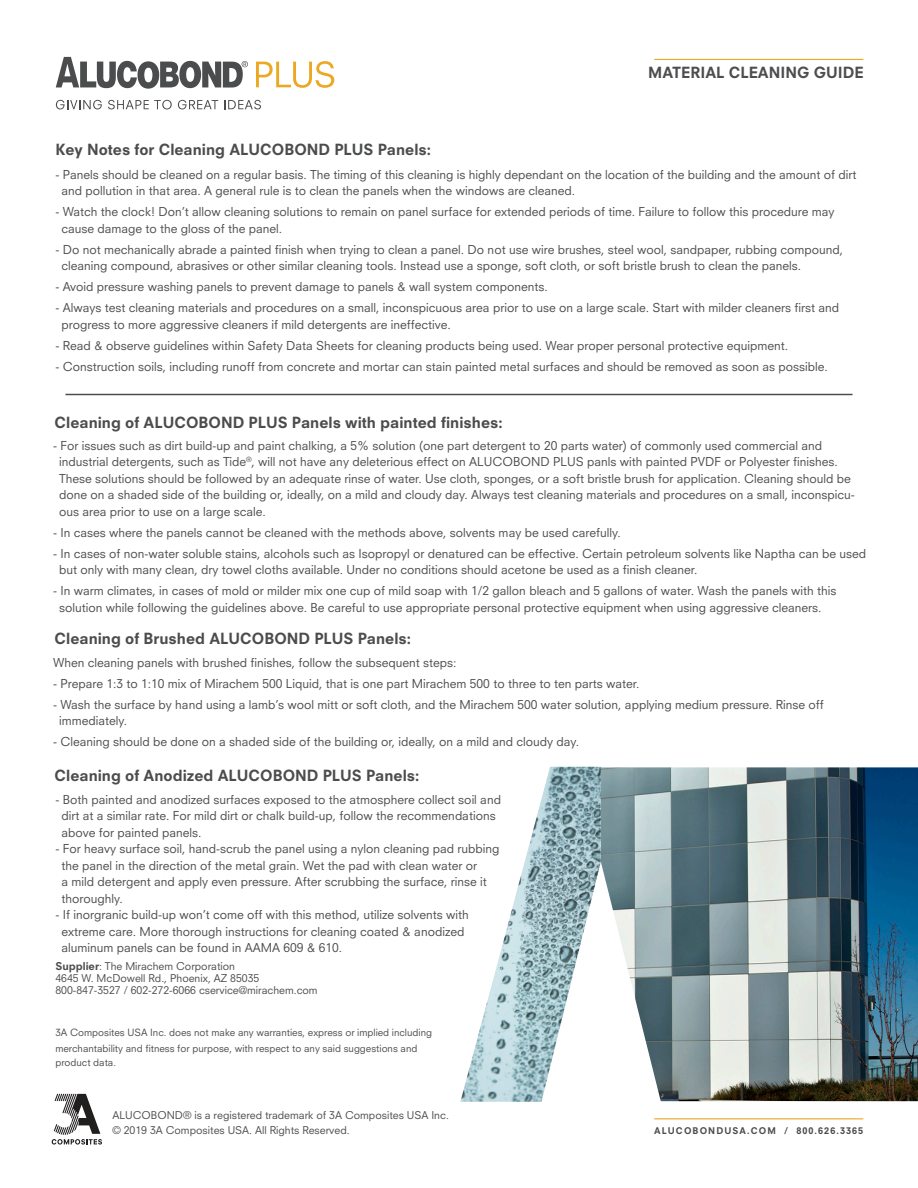
<style>
.page{position:relative;width:918px;height:1188px;background:#fff}
.page>*{position:absolute;margin:0;border:0;box-sizing:border-box;transform-origin:0 0}
.t1{font:800 15px "Neuzeit SLT Std";color:#4b4c4d}
.t2{font:800 15px "Neuzeit SLT Std";color:#4d4c4f}
.t3{font:12px/16.5px "Neuzeit SLT Std";color:#4d4c4f}
.t4{font:10.5px/15px "Neuzeit SLT Std";color:#4d4c4f}
.t5{font:9.75px/16.5px "Neuzeit SLT Std";color:#4d4c4f}
.t6{font:800 9px "Neuzeit SLT Std";letter-spacing:.12em;color:#4b4c4d}
.s1{font-weight:800}
</style>
<div class="page">
<svg style="left:52px;top:1094px;width:50px;height:51px"></svg>
<hr style="left:654px;top:59px;width:209px;height:1px;background:#eba820">
<svg style="left:56px;top:57px;width:192px;height:32px"></svg>
<svg style="left:256px;top:61px;width:78px;height:27px"></svg>
<svg style="left:56px;top:100px;width:46px;height:9px"></svg>
<svg style="left:108px;top:100px;width:64px;height:9px"></svg>
<svg style="left:178px;top:100px;width:40px;height:9px"></svg>
<svg style="left:224px;top:100px;width:37px;height:9px"></svg>
<hr style="left:654px;top:1118px;width:209px;height:1px;background:#eba820">
<img style="left:460px;top:767px;width:458px;height:335px">
<hr style="left:65px;top:394px;width:788px;height:1px;background:#4d4c4f">
<p class="t1" style="left:55px;top:140px;width:377px">Key Notes for Cleaning ALUCOBOND PLUS Panels:</p>
<p class="t2" style="left:648px;top:63px;width:217px">MATERIAL CLEANING GUIDE</p>
<p class="t3" style="left:61px;top:166px;width:797px;text-indent:-6px">- Panels should be cleaned on a regular basis. The timing of this cleaning is highly dependant on the location of the building and the amount of dirt and pollution in that area. A general rule is to clean the panels when the windows are cleaned.</p>
<p class="t3" style="left:61px;top:203px;width:775px;text-indent:-6px">- Watch the clock! Don’t allow cleaning solutions to remain on panel surface for extended periods of time. Failure to follow this procedure may cause damage to the gloss of the panel.</p>
<p class="t3" style="left:61px;top:241px;width:783px;text-indent:-6px">- Do not mechanically abrade a painted finish when trying to clean a panel. Do not use wire brushes, steel wool, sandpaper, rubbing compound, cleaning compound, abrasives or other similar cleaning tools. Instead use a sponge, soft cloth, or soft bristle brush to clean the panels.</p>
<p class="t3" style="left:55px;top:278px;width:494px">- Avoid pressure washing panels to prevent damage to panels &amp; wall system components.</p>
<p class="t3" style="left:61px;top:299px;width:779px;text-indent:-6px">- Always test cleaning materials and procedures on a small, inconspicuous area prior to use on a large scale. Start with milder cleaners first and progress to more aggressive cleaners if mild detergents are ineffective.</p>
<p class="t3" style="left:55px;top:337px;width:734px">- Read &amp; observe guidelines within Safety Data Sheets for cleaning products being used. Wear proper personal protective equipment.</p>
<p class="t3" style="left:55px;top:358px;width:774px">- Construction soils, including runoff from concrete and mortar can stain painted metal surfaces and should be removed as soon as possible.</p>
<p class="t1" style="left:55px;top:413px;width:450px">Cleaning of ALUCOBOND PLUS Panels with painted finishes:</p>
<p class="t3" style="left:59px;top:437px;width:797px;text-indent:-6px">- For issues such as dirt build-up and paint chalking, a 5% solution (one part detergent to 20 parts water) of commonly used commercial and industrial detergents, such as Tide<sup>®</sup>, will not have any deleterious effect on ALUCOBOND PLUS panls with painted PVDF or Polyester finishes.<br>These solutions should be followed by an adequate rinse of water. Use cloth, sponges, or a soft bristle brush for application. Cleaning should be done on a shaded side of the building or, ideally, on a mild and cloudy day. Always test cleaning materials and procedures on a small, inconspicu&shy;ous area prior to use on a large scale.</p>
<p class="t3" style="left:53px;top:524px;width:569px">- In cases where the panels cannot be cleaned with the methods above, solvents may be used carefully.</p>
<p class="t3" style="left:59px;top:545px;width:809px;text-indent:-6px">- In cases of non-water soluble stains, alcohols such as Isopropyl or denatured can be effective. Certain petroleum solvents like Naptha can be used but only with many clean, dry towel cloths available. Under no conditions should acetone be used as a finish cleaner.</p>
<p class="t3" style="left:59px;top:583px;width:779px;text-indent:-6px">- In warm climates, in cases of mold or milder mix one cup of mild soap with 1/2 gallon bleach and 5 gallons of water. Wash the panels with this solution while following the guidelines above. Be careful to use appropriate personal protective equipment when using aggressive cleaners.</p>
<p class="t1" style="left:55px;top:630px;width:358px">Cleaning of Brushed ALUCOBOND PLUS Panels:</p>
<p class="t3" style="left:53px;top:654px;width:405px">When cleaning panels with brushed finishes, follow the subsequent steps:</p>
<p class="t3" style="left:53px;top:675px;width:588px">- Prepare 1:3 to 1:10 mix of Mirachem 500 Liquid, that is one part Mirachem 500 to three to ten parts water.</p>
<p class="t3" style="left:59px;top:696px;width:766px;text-indent:-6px">- Wash the surface by hand using a lamb’s wool mitt or soft cloth, and the Mirachem 500 water solution, applying medium pressure. Rinse off immediately.</p>
<p class="t3" style="left:53px;top:733px;width:528px">- Cleaning should be done on a shaded side of the building or, ideally, on a mild and cloudy day.</p>
<p class="t1" style="left:55px;top:766px;width:366px">Cleaning of Anodized ALUCOBOND PLUS Panels:</p>
<p class="t3" style="left:61px;top:791px;width:441px;text-indent:-6px">- Both painted and anodized surfaces exposed to the atmosphere collect soil and dirt at a similar rate. For mild dirt or chalk build-up, follow the recommendations above for painted panels.</p>
<p class="t3" style="left:61px;top:841px;width:440px;text-indent:-6px">- For heavy surface soil, hand-scrub the panel using a nylon cleaning pad rubbing the panel in the direction of the metal grain. Wet the pad with clean water or<br>a mild detergent and apply even pressure. After scrubbing the surface, rinse it thoroughly.</p>
<p class="t3" style="left:61px;top:907px;width:409px;text-indent:-6px">- If inorgranic build-up won’t come off with this method, utilize solvents with extreme care. More thorough instructions for cleaning coated &amp; anodized aluminum panels can be found in AAMA 609 &amp; 610.</p>
<p class="t4" style="left:55px;top:959px;width:181px"><span class="s1">Supplier</span>: The Mirachem Corporation</p>
<p class="t4" style="left:55px;top:971px;width:206px">4645 W. McDowell Rd., Phoenix, AZ 85035</p>
<p class="t4" style="left:55px;top:983px;width:264px">800-847-3527 / 602-272-6066 cservice@mirachem.com</p>
<p class="t5" style="left:55px;top:1024px;width:378px">3A Composites USA Inc. does not make any warranties, express or implied including merchantability and fitness for purpose, with respect to any said suggestions and</p>
<p class="t5" style="left:55px;top:1054px;width:62px">product data.</p>
<p class="t4" style="left:112px;top:1108px;width:338px">ALUCOBOND® is a registered trademark of 3A Composites USA Inc. © 2019 3A Composites USA. All Rights Reserved.</p>
<p class="t6" style="left:654px;top:1125px;width:211px">ALUCOBONDUSA.COM / 800.626.3365</p>
</div>
